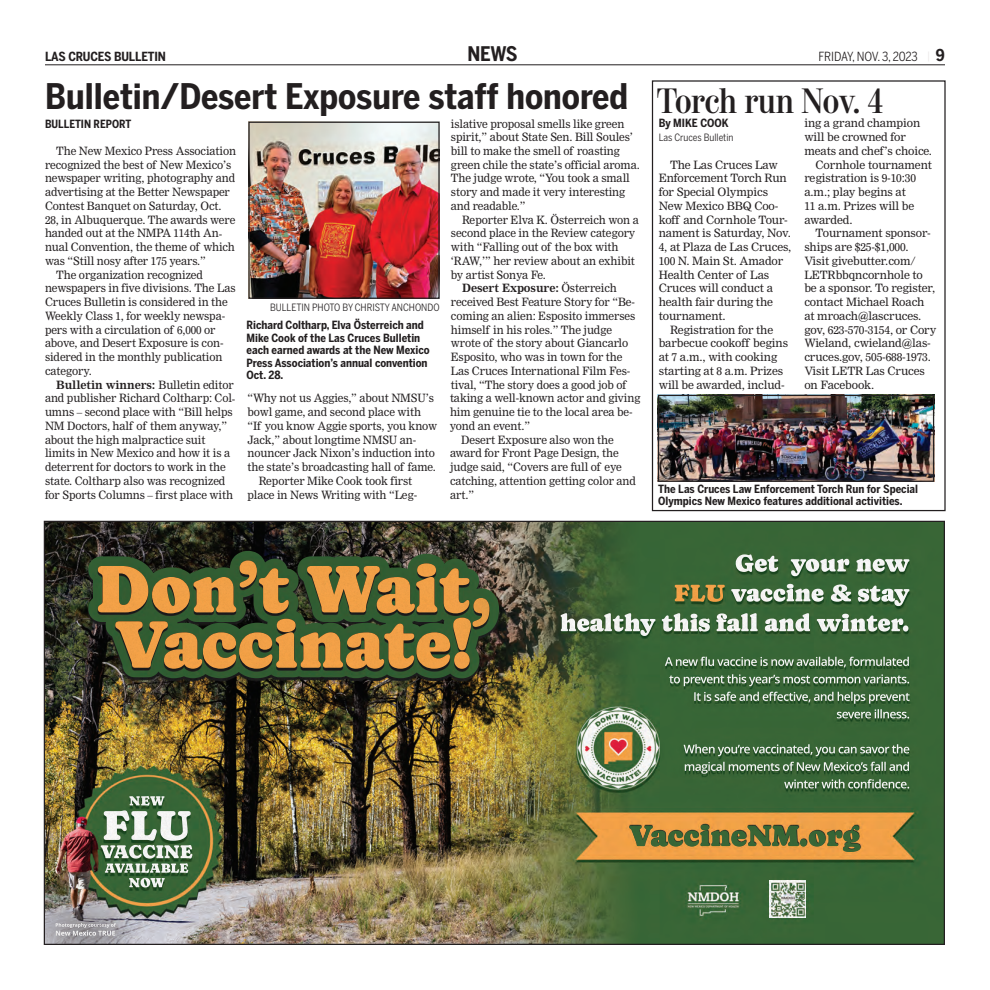
<style>
.page{position:relative;width:990px;height:990px;background:#fff}
.page>*{position:absolute;margin:0;border:0;box-sizing:border-box;transform-origin:0 0}
.t1{font:700 35px "Benton Sans Cond";color:#231f20}
.t2{font:600 35px "Moderno FB Cond";letter-spacing:-.005em;color:#231f20}
.t3{font:700 20px "Benton Sans Cond";color:#231f20}
.t4{font:12.5px "Benton Sans Cond";letter-spacing:-.015em;color:#231f20}
.t5{font:700 12.5px "Benton Sans Cond";letter-spacing:-.01em;color:#231f20}
.t6{font:11.25px/13.8px "Nimrod MT Std";letter-spacing:-.01em;color:#231f20}
.t7{font:700 11.25px/12.5px "Benton Sans Cond";color:#231f20}
.t8{font:700 11.25px "Nimrod";letter-spacing:-.01em;color:#231f20}
.t9{font:10px "Benton Sans Cond";color:#231f20}
.s1{font-family:"Myriad Pro";font-size:10px;color:#e9e6e6}
.s2{font-weight:700;font-size:16.25px}
.s3{font-family:"Nimrod MT Std";font-weight:400}
</style>
<div class="page">
<img style="left:46px;top:523px;width:897px;height:420px">
<img style="left:81px;top:773px;width:135px;height:135px;border-radius:68px">
<img style="left:88px;top:554px;width:411px;height:124px">
<img style="left:769px;top:880px;width:37px;height:37px">
<img style="left:250px;top:124px;width:188px;height:173px">
<div style="left:248px;top:122px;width:192px;height:177px;border:1px solid #231f20"></div>
<div style="left:652px;top:80px;width:294px;height:431px;border:1px solid #231f20"></div>
<img style="left:660px;top:397px;width:272px;height:83px">
<div style="left:658px;top:395px;width:276px;height:87px;border:1px solid #231f20"></div>
<hr style="left:45px;top:64px;width:900px;height:1px;background:#231f20">
<p class="t5" style="left:45px;top:49px;width:123px">LAS CRUCES BULLETIN</p>
<h2 class="t3" style="left:467px;top:42px;width:52px">NEWS</h2>
<p class="t4" style="left:819px;top:49px;width:128px">FRIDAY, NOV. 3, 2023 <span class="s1">|</span> <span class="s2">9</span></p>
<h1 class="t1" style="left:45px;top:75px;width:585px">Bulletin/Desert Exposure staff honored</h1>
<p class="t7" style="left:45px;top:117px;width:88px">BULLETIN REPORT</p>
<p class="t6" style="left:56px;top:144px;width:181px">The New Mexico Press Association</p>
<p class="t6" style="left:45px;top:158px;width:188px">recognized the best of New Mexico’s</p>
<p class="t6" style="left:45px;top:172px;width:192px">newspaper writing, photography and</p>
<p class="t6" style="left:45px;top:185px;width:186px">advertising at the Better Newspaper</p>
<p class="t6" style="left:45px;top:199px;width:178px">Contest Banquet on Saturday, Oct.</p>
<p class="t6" style="left:45px;top:213px;width:192px">28, in Albuquerque. The awards were</p>
<p class="t6" style="left:45px;top:227px;width:179px">handed out at the NMPA 114th An-</p>
<p class="t6" style="left:45px;top:240px;width:191px">nual Convention, the theme of which</p>
<p class="t6" style="left:45px;top:254px;width:162px">was “Still nosy after 175 years.”</p>
<p class="t6" style="left:56px;top:268px;width:148px">The organization recognized</p>
<p class="t6" style="left:45px;top:282px;width:192px">newspapers in five divisions. The Las</p>
<p class="t6" style="left:45px;top:295px;width:184px">Cruces Bulletin is considered in the</p>
<p class="t6" style="left:45px;top:309px;width:182px">Weekly Class 1, for weekly newspa-</p>
<p class="t6" style="left:45px;top:323px;width:172px">pers with a circulation of 6,000 or</p>
<p class="t6" style="left:45px;top:337px;width:180px">above, and Desert Exposure is con-</p>
<p class="t6" style="left:45px;top:350px;width:179px">sidered in the monthly publication</p>
<p class="t6" style="left:45px;top:364px;width:48px">category.</p>
<p class="t8" style="left:56px;top:378px;width:179px">Bulletin winners: <span class="s3">Bulletin editor</span></p>
<p class="t6" style="left:45px;top:392px;width:192px">and publisher Richard Coltharp: Col&shy;umns – second place with “Bill helps NM Doctors, half of them anyway,” about the high malpractice suit limits in New Mexico and how it is a deterrent for doctors to work in the state. Coltharp also was recognized for Sports Columns – first place with</p>
<p class="t6" style="left:248px;top:392px;width:188px">“Why not us Aggies,” about NMSU’s</p>
<p class="t9" style="left:270px;top:301px;width:171px">BULLETIN PHOTO BY CHRISTY ANCHONDO</p>
<p class="t7" style="left:247px;top:319px;width:184px">Richard Coltharp, Elva Österreich and<br>Mike Cook of the Las Cruces Bulletin each earned awards at the New Mexico<br>Press Association’s annual convention<br>Oct. 28.</p>
<p class="t6" style="left:248px;top:405px;width:175px">bowl game, and second place with</p>
<p class="t6" style="left:248px;top:419px;width:191px">“If you know Aggie sports, you know</p>
<p class="t6" style="left:248px;top:433px;width:170px">Jack,” about longtime NMSU an-</p>
<p class="t6" style="left:248px;top:447px;width:189px">nouncer Jack Nixon’s induction into</p>
<p class="t6" style="left:248px;top:460px;width:190px">the state’s broadcasting hall of fame.</p>
<p class="t6" style="left:259px;top:474px;width:155px">Reporter Mike Cook took first</p>
<p class="t6" style="left:248px;top:488px;width:171px">place in News Writing with “Leg-</p>
<p class="t6" style="left:451px;top:117px;width:190px">islative proposal smells like green spirit,” about State Sen. Bill Soules’ bill to make the smell of roasting green chile the state’s official aroma.<br>The judge wrote, “You took a small story and made it very interesting and readable.”</p>
<p class="t6" style="left:451px;top:213px;width:189px;text-indent:11px">Reporter Elva K. Österreich won a second place in the Review category with “Falling out of the box with ‘RAW,’” her review about an exhibit by artist Sonya Fe.</p>
<p class="t8" style="left:462px;top:282px;width:156px">Desert Exposure: <span class="s3">Österreich</span></p>
<p class="t6" style="left:451px;top:295px;width:186px">received Best Feature Story for “Be-</p>
<p class="t6" style="left:451px;top:309px;width:186px">coming an alien: Esposito immerses</p>
<p class="t6" style="left:451px;top:323px;width:163px">himself in his roles.” The judge</p>
<p class="t6" style="left:451px;top:337px;width:179px">wrote of the story about Giancarlo</p>
<p class="t6" style="left:451px;top:350px;width:173px">Esposito, who was in town for the</p>
<p class="t6" style="left:451px;top:364px;width:181px">Las Cruces International Film Fes-</p>
<p class="t6" style="left:451px;top:378px;width:177px">tival, “The story does a good job of</p>
<p class="t6" style="left:450px;top:392px;width:192px">taking a well-known actor and giving</p>
<p class="t6" style="left:450px;top:405px;width:184px">him genuine tie to the local area be-</p>
<p class="t6" style="left:450px;top:419px;width:82px">yond an event.”</p>
<p class="t6" style="left:461px;top:433px;width:154px">Desert Exposure also won the</p>
<p class="t6" style="left:450px;top:447px;width:170px">award for Front Page Design, the</p>
<p class="t6" style="left:450px;top:460px;width:173px">judge said, “Covers are full of eye</p>
<p class="t6" style="left:450px;top:474px;width:188px">catching, attention getting color and</p>
<p class="t6" style="left:450px;top:488px;width:26px">art.”</p>
<h1 class="t2" style="left:657px;top:81px;width:228px">Torch run Nov. 4</h1>
<p class="t7" style="left:659px;top:117px;width:71px">By MIKE COOK</p>
<p class="t9" style="left:659px;top:132px;width:76px">Las Cruces Bulletin</p>
<p class="t6" style="left:670px;top:158px;width:109px">The Las Cruces Law</p>
<p class="t6" style="left:659px;top:172px;width:130px">Enforcement Torch Run</p>
<p class="t6" style="left:659px;top:185px;width:111px">for Special Olympics</p>
<p class="t6" style="left:659px;top:199px;width:121px">New Mexico BBQ Coo-</p>
<p class="t6" style="left:659px;top:213px;width:131px">koff and Cornhole Tour-</p>
<p class="t6" style="left:659px;top:227px;width:134px">nament is Saturday, Nov.</p>
<p class="t6" style="left:659px;top:240px;width:134px">4, at Plaza de Las Cruces,</p>
<p class="t6" style="left:659px;top:254px;width:126px">100 N. Main St. Amador</p>
<p class="t6" style="left:659px;top:268px;width:112px">Health Center of Las</p>
<p class="t6" style="left:659px;top:282px;width:116px">Cruces will conduct a</p>
<p class="t6" style="left:659px;top:295px;width:116px">health fair during the</p>
<p class="t6" style="left:659px;top:309px;width:69px">tournament.</p>
<p class="t6" style="left:670px;top:323px;width:105px">Registration for the</p>
<p class="t6" style="left:659px;top:337px;width:131px">barbecue cookoff begins</p>
<p class="t6" style="left:659px;top:350px;width:120px">at 7 a.m., with cooking</p>
<p class="t6" style="left:659px;top:364px;width:126px">starting at 8 a.m. Prizes</p>
<p class="t6" style="left:659px;top:378px;width:128px">will be awarded, includ-</p>
<p class="t6" style="left:804px;top:117px;width:117px">ing a grand champion</p>
<p class="t6" style="left:804px;top:130px;width:103px">will be crowned for</p>
<p class="t6" style="left:804px;top:144px;width:129px">meats and chef’s choice.</p>
<p class="t6" style="left:816px;top:158px;width:118px">Cornhole tournament</p>
<p class="t6" style="left:804px;top:172px;width:113px">registration is 9-10:30</p>
<p class="t6" style="left:804px;top:185px;width:103px">a.m.; play begins at</p>
<p class="t6" style="left:804px;top:199px;width:112px">11 a.m. Prizes will be</p>
<p class="t6" style="left:804px;top:213px;width:50px">awarded.</p>
<p class="t6" style="left:816px;top:227px;width:117px">Tournament sponsor-</p>
<p class="t6" style="left:804px;top:240px;width:106px">ships are $25-$1,000.</p>
<p class="t6" style="left:804px;top:254px;width:114px">Visit givebutter.com/</p>
<p class="t6" style="left:804px;top:268px;width:120px">LETRbbqncornhole to</p>
<p class="t6" style="left:804px;top:282px;width:132px">be a sponsor. To register,</p>
<p class="t6" style="left:804px;top:295px;width:122px">contact Michael Roach</p>
<p class="t6" style="left:804px;top:309px;width:119px">at mroach@lascruces.</p>
<p class="t6" style="left:804px;top:323px;width:133px">gov, 623-570-3154, or Cory</p>
<p class="t6" style="left:804px;top:337px;width:128px">Wieland, cwieland@las-</p>
<p class="t6" style="left:804px;top:350px;width:128px">cruces.gov, 505-688-1973.</p>
<p class="t6" style="left:804px;top:364px;width:122px">Visit LETR Las Cruces</p>
<p class="t6" style="left:804px;top:378px;width:72px">on Facebook.</p>
<p class="t7" style="left:658px;top:482px;width:261px">The Las Cruces Law Enforcement Torch Run for Special<br>Olympics New Mexico features additional activities.</p>
</div>
